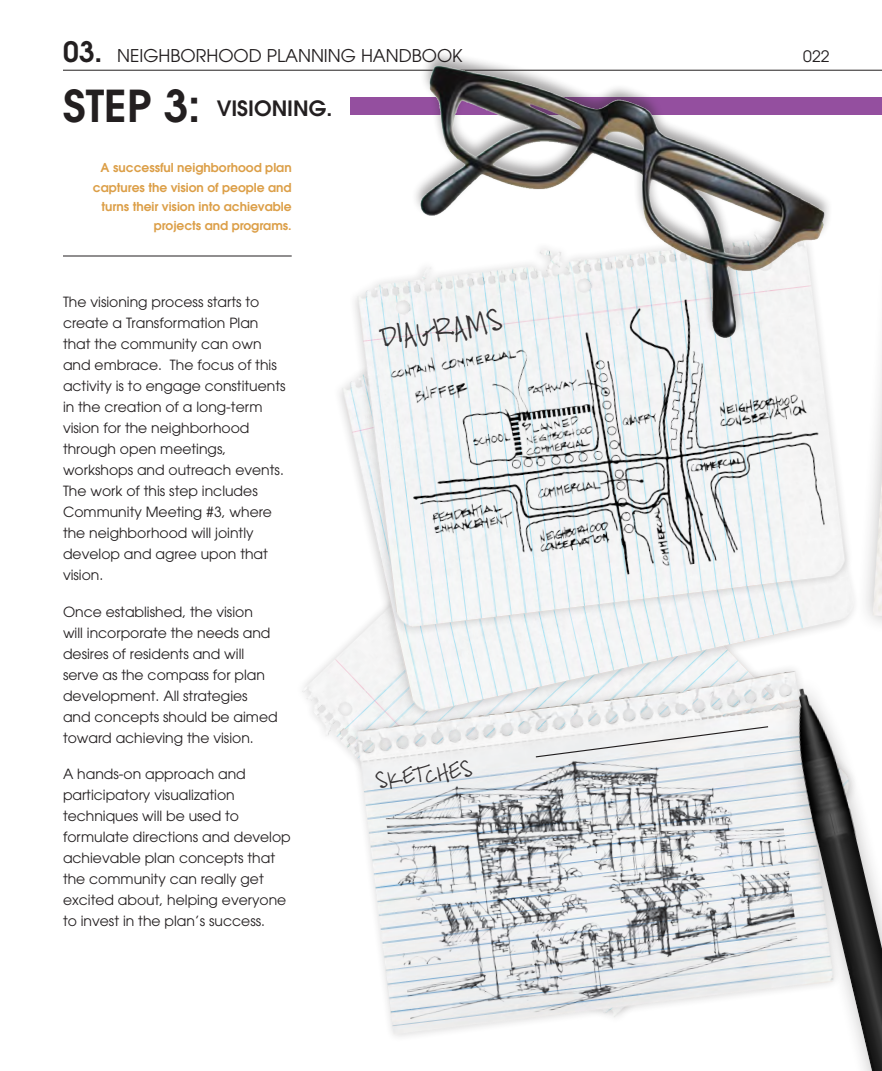
<style>
.page{position:relative;width:882px;height:1071px;background:#fff}
.page>*{position:absolute;margin:0;border:0;box-sizing:border-box;transform-origin:0 0}
.Medium_Heading{font:600 43.75px "Avant Garde";color:#231f20}
.t1{font:23.45px "Mc Enneking";color:#231f20}
.Mini_Heading{font:600 21px "Avant Garde";color:#231f20}
.t2{font:17.85px "Mc Enneking";color:#231f20}
.t3{font:17.5px "Avant Garde";color:#231f20}
.t4{font:15.75px "Avant Garde";color:#231f20}
.Body_Text_1{font:14px/21px "Avant Garde";color:#231f20}
.Orange_Text{font:600 12.25px/19.2px "Avant Garde";color:#dc9f48;text-align:right}
.s1{font-weight:600;font-size:28px}
</style>
<div class="page">
<div style="left:351px;top:97px;width:531px;height:18px;background:#944f9f"></div>
<hr style="left:63px;top:70px;width:819px;height:1px;background:#231f20">
<div style="left:856px;top:183px;width:26px;height:503px;background:#231f20;opacity:.29"></div>
<img style="left:873px;top:474px;width:7px;height:94px">
<img style="left:351px;top:729px;width:127px;height:308px">
<img style="left:325px;top:263px;width:541px;height:466px">
<img style="left:343px;top:263px;width:513px;height:378px">
<img style="left:383px;top:282px;width:457px;height:325px">
<img style="left:381px;top:729px;width:335px;height:298px">
<hr style="left:880px;top:160px;width:2px;height:452px;background:#231f20;opacity:.29">
<img style="left:393px;top:54px;width:457px;height:305px">
<img style="left:716px;top:568px;width:166px;height:503px">
<hr style="left:63px;top:256px;width:229px;height:1px;background:#231f20">
<svg style="left:535px;top:725px;width:234px;height:33px"></svg>
<p class="t3" style="left:63px;top:45px;width:401px"><span class="s1">03.</span> NEIGHBORHOOD PLANNING HANDBOOK</p>
<p class="t4" style="left:803px;top:47px;width:28px">022</p>
<p class="Medium_Heading" style="left:63px;top:77px;width:139px">STEP 3:</p>
<p class="Mini_Heading" style="left:217px;top:94px;width:117px">VISIONING.</p>
<p class="Orange_Text" style="left:93px;top:158px;width:200px">A successful neighborhood plan captures the vision of people and turns their vision into achievable projects and programs.</p>
<p class="Body_Text_1" style="left:63px;top:291px;width:224px">The visioning process starts to create a Transformation Plan that the community can own and embrace. The focus of this activity is to engage constituents in the creation of a long-term vision for the neighborhood through open meetings, workshops and outreach events.<br>The work of this step includes<br>Community Meeting #3, where the neighborhood will jointly develop and agree upon that vision.</p>
<p class="Body_Text_1" style="left:63px;top:601px;width:216px">Once established, the vision<br>will incorporate the needs and desires of residents and will serve as the compass for plan development. All strategies and concepts should be aimed toward achieving the vision.</p>
<p class="Body_Text_1" style="left:63px;top:764px;width:229px">A hands-on approach and participatory visualization techniques will be used to formulate directions and develop achievable plan concepts that the community can really get excited about, helping everyone to invest in the plan’s success.</p>
<h2 class="t1" style="left:380px;top:328px;width:124px;rotate:-7deg">DIAGRAMS</h2>
<p class="t2" style="left:376px;top:775px;width:98px;rotate:-7deg">SKETCHES</p>
</div>
